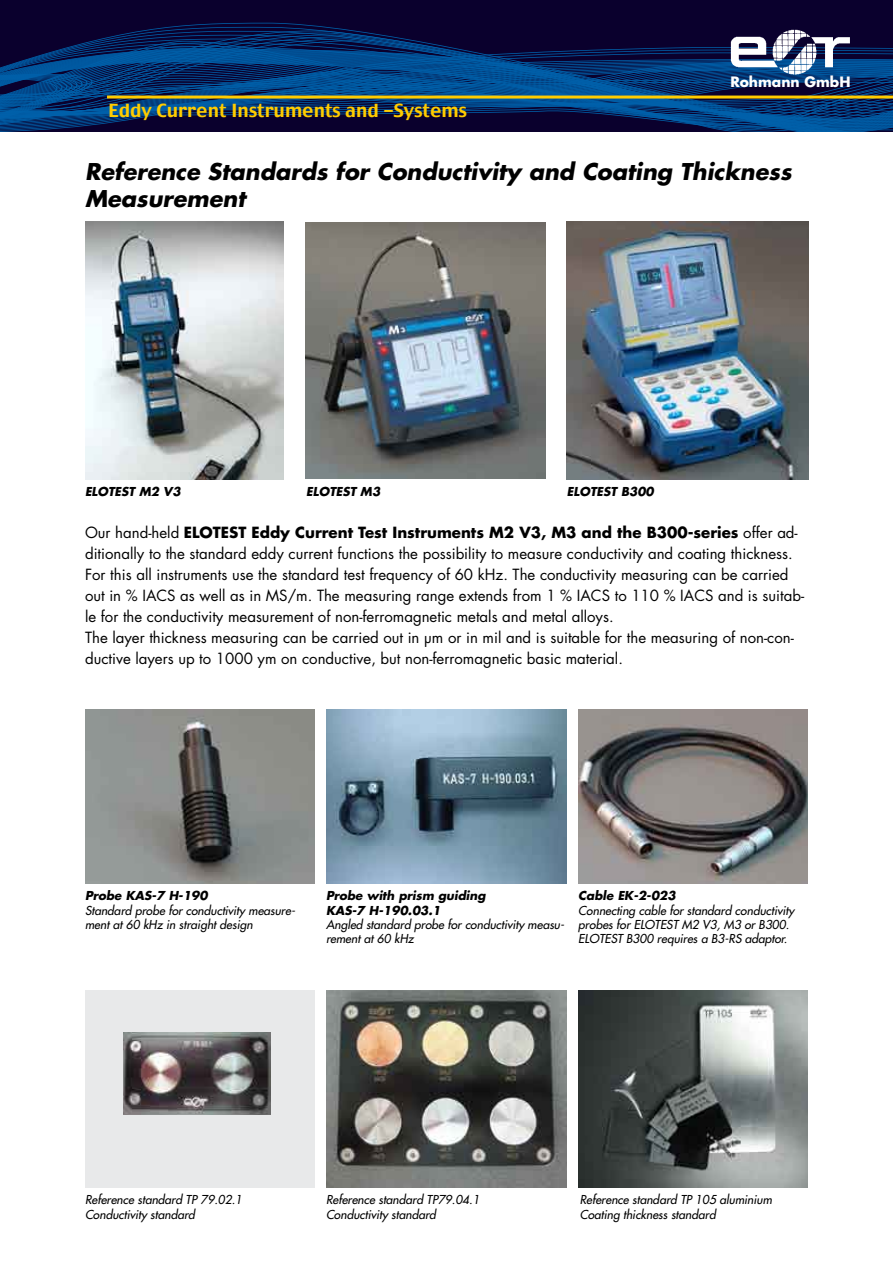
<style>
.page{position:relative;width:893px;height:1263px;background:#fff}
.page>*{position:absolute;margin:0;border:0;box-sizing:border-box;transform-origin:0 0}
.t1{font:italic 700 22.5px/27px "Futura";color:#000}
.t2{font:18px "Charcoal";color:#fc0}
.t3{font:15px/21px "Futura";color:#000}
.t4{font:700 13.95px "Futura";color:#fff}
.t5{font:italic 12px/14.4px "Futura";color:#000}
.t6{font:italic 700 12px/14.4px "Futura";color:#000}
.s1{font-weight:700}
</style>
<div class="page">
<svg style="left:0;top:0;width:893px;height:47px;background:#090534"></svg>
<svg style="left:0;top:47px;width:893px;height:85px;background:#05336e"></svg>
<img style="left:729px;top:30px;width:126px;height:48px">
<hr style="left:107px;top:96px;width:786px;height:3px;background:#fc0">
<img style="left:85px;top:222px;width:199px;height:258px">
<img style="left:567px;top:222px;width:241px;height:258px">
<img style="left:305px;top:223px;width:240px;height:255px">
<img style="left:326px;top:709px;width:241px;height:174px">
<div style="left:85px;top:990px;width:230px;height:197px;background:#e8e9ea"></div>
<img style="left:123px;top:1033px;width:148px;height:82px">
<img style="left:578px;top:990px;width:230px;height:197px">
<img style="left:327px;top:990px;width:240px;height:197px">
<img style="left:578px;top:709px;width:230px;height:174px">
<img style="left:85px;top:709px;width:230px;height:174px">
<p class="t2" style="left:108px;top:99px;width:360px">Eddy Current Instruments and -Systems</p>
<p class="t4" style="left:730px;top:72px;width:122px">Rohmann GmbH</p>
<h1 class="t1" style="left:85px;top:158px;width:708px">Reference Standards for Conductivity and Coating Thickness<br>Measurement</h1>
<p class="t6" style="left:85px;top:484px;width:97px">ELOTEST M2 V3</p>
<p class="t6" style="left:306px;top:484px;width:76px">ELOTEST M3</p>
<p class="t6" style="left:567px;top:484px;width:88px">ELOTEST B300</p>
<p class="t3" style="left:85px;top:522px;width:721px">Our hand-held <span class="s1">ELOTEST Eddy Current Test Instruments M2 V3, M3 and the B300-series</span> offer ad&shy;ditionally to the standard eddy current functions the possibility to measure conductivity and coating thickness.<br>For this all instruments use the standard test frequency of 60 kHz. The conductivity measuring can be carried out in % IACS as well as in MS/m. The measuring range extends from 1 % IACS to 110 % IACS and is suitab&shy;le for the conductivity measurement of non-ferromagnetic metals and metal alloys.<br>The layer thickness measuring can be carried out in µm or in mil and is suitable for the measuring of non-con&shy;ductive layers up to 1000 ym on conductive, but non-ferromagnetic basic material.</p>
<p class="t6" style="left:85px;top:888px;width:124px">Probe KAS-7 H-190</p>
<p class="t5" style="left:85px;top:903px;width:211px">Standard probe for conductivity measure&shy;ment at 60 kHz in straight design</p>
<p class="t6" style="left:326px;top:888px;width:161px">Probe with prism guiding<br>KAS-7 H-190.03.1</p>
<p class="t5" style="left:326px;top:917px;width:240px">Angled standard probe for conductivity measu&shy;rement at 60 kHz</p>
<p class="t6" style="left:578px;top:888px;width:99px">Cable EK-2-023</p>
<p class="t5" style="left:578px;top:903px;width:217px">Connecting cable for standard conductivity probes for ELOTEST M2 V3, M3 or B300.<br>ELOTEST B300 requires a B3-RS adaptor.</p>
<p class="t5" style="left:85px;top:1192px;width:159px">Reference standard TP 79.02.1<br>Conductivity standard</p>
<p class="t5" style="left:326px;top:1192px;width:155px">Reference standard TP79.04.1<br>Conductivity standard</p>
<p class="t5" style="left:580px;top:1192px;width:194px">Reference standard TP 105 aluminium<br>Coating thickness standard</p>
</div>
